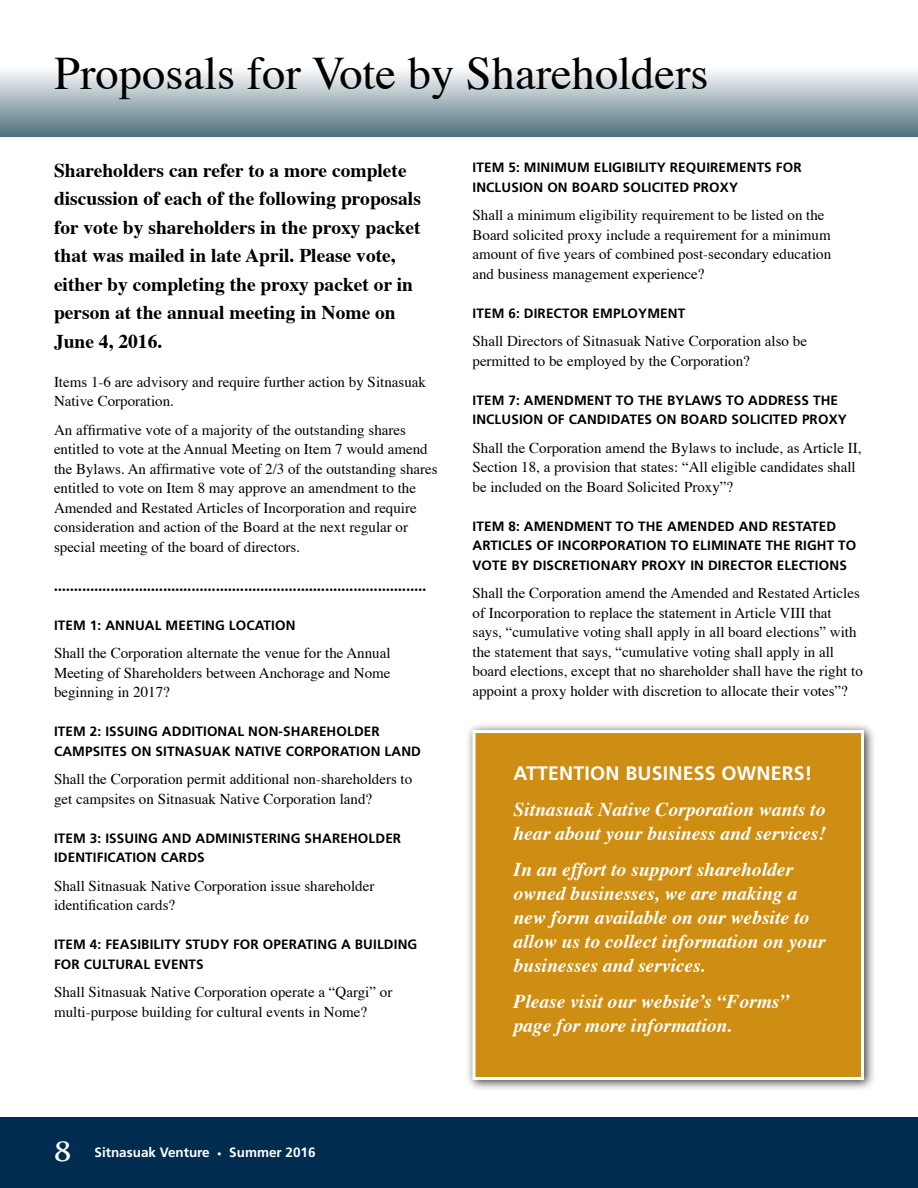
<style>
.page{position:relative;width:918px;height:1188px;background:#fff}
.page>*{position:absolute;margin:0;border:0;box-sizing:border-box;transform-origin:0 0}
.t1{font:46.5px "Times";color:#000}
.t2{font:700 30px "Trajan Pro";color:#fff}
.t3{font:italic 700 19.5px/24px "Times";color:#fff}
.t4{font:700 19.5px/28.5px "Times";color:#000}
.t5{font:700 19.5px "Frutiger";letter-spacing:.01em;color:#fff}
.t6{font:15px/19.5px "Times";color:#000}
.t7{font:700 15px "Times";color:#000}
.t8{font:700 13.5px/19.5px "Frutiger";letter-spacing:.01em;color:#000}
.t9{font:700 13.5px "Frutiger";color:#fff}
.s1{font-size:9px}
</style>
<div class="page">
<div style="left:0;top:1118px;width:918px;height:70px;background:#002c4f"></div>
<div style="left:0;top:67px;width:918px;height:70px;background:linear-gradient(to bottom,#fdfdfd,#51717f)"></div>
<div style="left:465px;top:723px;width:411px;height:369px;background:#000;opacity:.75"></div>
<div style="left:472px;top:730px;width:392px;height:350px;background:#ce8d13;border:3px solid #fff"></div>
<h1 class="t1" style="left:54px;top:44px;width:656px">Proposals for Vote by Shareholders</h1>
<p class="t4" style="left:54px;top:157px;width:368px">Shareholders can refer to a more complete discussion of each of the following proposals for vote by shareholders in the proxy packet that was mailed in late April. Please vote, either by completing the proxy packet or in person at the annual meeting in Nome on June 4, 2016.</p>
<p class="t6" style="left:54px;top:373px;width:374px">Items 1-6 are advisory and require further action by Sitnasuak<br>Native Corporation.</p>
<p class="t6" style="left:54px;top:421px;width:385px">An affirmative vote of a majority of the outstanding shares entitled to vote at the Annual Meeting on Item 7 would amend the Bylaws. An affirmative vote of 2/3 of the outstanding shares entitled to vote on Item 8 may approve an amendment to the Amended and Restated Articles of Incorporation and require consideration and action of the Board at the next regular or special meeting of the board of directors.</p>
<p class="t7" style="left:54px;top:576px;width:374px">............................................................................................</p>
<p class="t8" style="left:54px;top:615px;width:243px">ITEM 1: ANNUAL MEETING LOCATION</p>
<p class="t6" style="left:54px;top:644px;width:338px;text-align:justify">Shall the Corporation alternate the venue for the Annual Meeting of Shareholders between Anchorage and Nome beginning in 2017?</p>
<p class="t8" style="left:54px;top:722px;width:368px">ITEM 2: ISSUING ADDITIONAL NON-SHAREHOLDER<br>CAMPSITES ON SITNASUAK NATIVE CORPORATION LAND</p>
<p class="t6" style="left:54px;top:770px;width:360px">Shall the Corporation permit additional non-shareholders to get campsites on Sitnasuak Native Corporation land?</p>
<p class="t8" style="left:54px;top:828px;width:349px">ITEM 3: ISSUING AND ADMINISTERING SHAREHOLDER<br>IDENTIFICATION CARDS</p>
<p class="t6" style="left:54px;top:877px;width:322px">Shall Sitnasuak Native Corporation issue shareholder identification cards?</p>
<p class="t8" style="left:54px;top:935px;width:365px">ITEM 4: FEASIBILITY STUDY FOR OPERATING A BUILDING<br>FOR CULTURAL EVENTS</p>
<p class="t6" style="left:54px;top:983px;width:340px">Shall Sitnasuak Native Corporation operate a “Qargi” or multi-purpose building for cultural events in Nome?</p>
<p class="t8" style="left:472px;top:158px;width:331px">ITEM 5: MINIMUM ELIGIBILITY REQUIREMENTS FOR<br>INCLUSION ON BOARD SOLICITED PROXY</p>
<p class="t6" style="left:472px;top:206px;width:360px">Shall a minimum eligibility requirement to be listed on the Board solicited proxy include a requirement for a minimum amount of five years of combined post-secondary education and business management experience?</p>
<p class="t8" style="left:472px;top:303px;width:214px">ITEM 6: DIRECTOR EMPLOYMENT</p>
<p class="t6" style="left:472px;top:332px;width:336px">Shall Directors of Sitnasuak Native Corporation also be permitted to be employed by the Corporation?</p>
<p class="t8" style="left:472px;top:390px;width:376px">ITEM 7: AMENDMENT TO THE BYLAWS TO ADDRESS THE<br>INCLUSION OF CANDIDATES ON BOARD SOLICITED PROXY</p>
<p class="t6" style="left:472px;top:439px;width:391px">Shall the Corporation amend the Bylaws to include, as Article II,<br>Section 18, a provision that states: “All eligible candidates shall be included on the Board Solicited Proxy”?</p>
<p class="t8" style="left:472px;top:516px;width:385px">ITEM 8: AMENDMENT TO THE AMENDED AND RESTATED<br>ARTICLES OF INCORPORATION TO ELIMINATE THE RIGHT TO<br>VOTE BY DISCRETIONARY PROXY IN DIRECTOR ELECTIONS</p>
<p class="t6" style="left:472px;top:584px;width:392px">Shall the Corporation amend the Amended and Restated Articles of Incorporation to replace the statement in Article VIII that says, “cumulative voting shall apply in all board elections” with the statement that says, “cumulative voting shall apply in all board elections, except that no shareholder shall have the right to appoint a proxy holder with discretion to allocate their votes”?</p>
<h3 class="t5" style="left:513px;top:762px;width:301px">ATTENTION BUSINESS OWNERS!</h3>
<h3 class="t3" style="left:513px;top:798px;width:314px">Sitnasuak Native Corporation wants to hear about your business and services!</h3>
<h3 class="t3" style="left:513px;top:858px;width:314px">In an effort to support shareholder owned businesses, we are making a new form available on our website to allow us to collect information on your businesses and services.</h3>
<h3 class="t3" style="left:513px;top:990px;width:277px">Please visit our website’s “Forms” page for more information.</h3>
<h2 class="t2" style="left:54px;top:1131px;width:19px">8</h2>
<p class="t9" style="left:94px;top:1144px;width:223px">Sitnasuak Venture <span class="s1">•</span> Summer 2016</p>
</div>
